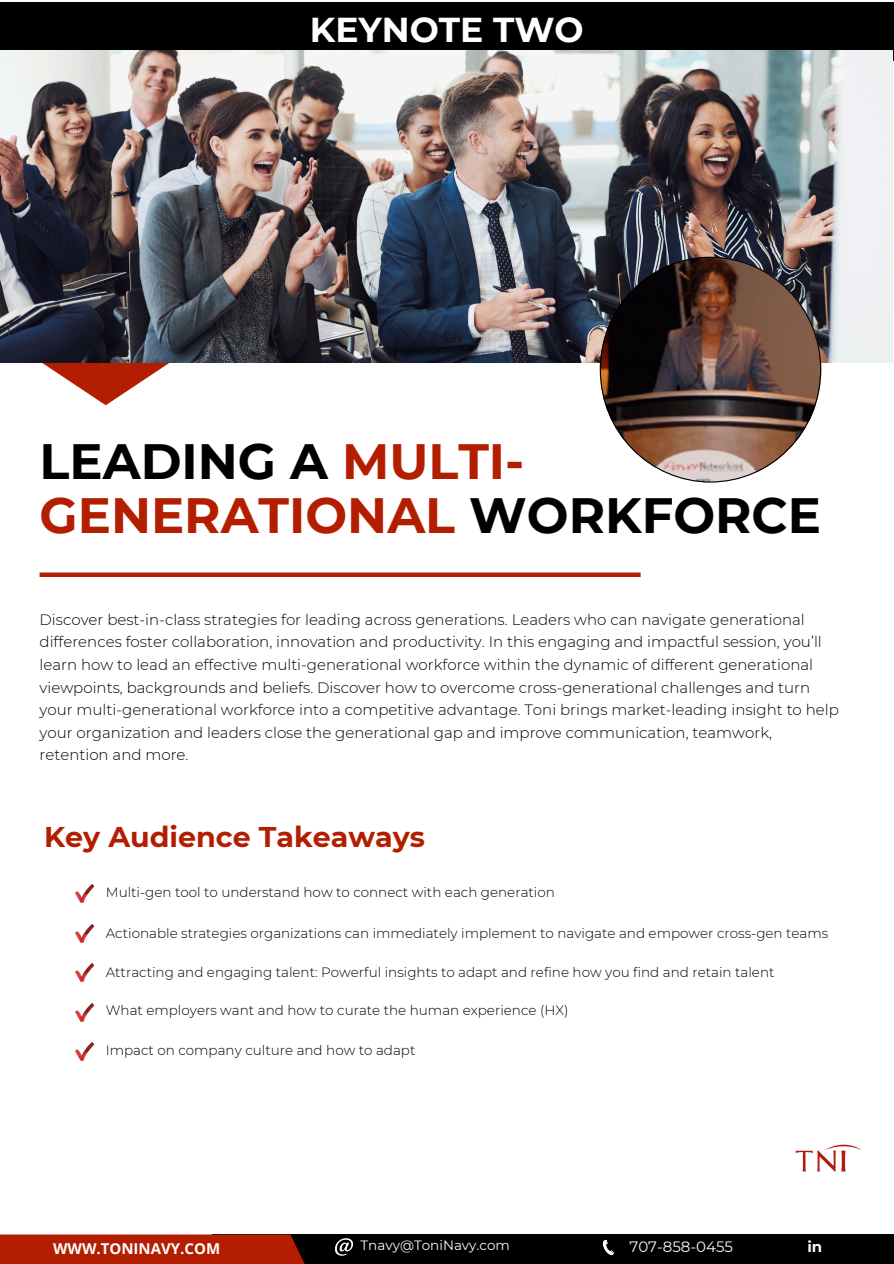
<style>
.page{position:relative;width:894px;height:1264px;background:#fff}
.page>*{position:absolute;margin:0;border:0;box-sizing:border-box;transform-origin:0 0}
.t1{font:700 49.5px/54px "Montserrat";color:#b31e00}
.t2{font:700 34.5px "Montserrat";color:#fff}
.t3{font:700 28.5px "Montserrat";color:#b31e00}
.t4{font:300 15px/22.5px "Montserrat";color:#000}
.t5{font:700 15px "Open Sans";color:#fff}
.t6{font:15px "Montserrat";color:#fafafa}
.t7{font:700 15px "Montserrat";color:#fafafa}
.t8{font:300 13.5px "Montserrat";color:#000}
.t9{font:13.5px "Montserrat";color:#fafafa}
.s1{color:#000}
</style>
<div class="page">
<div style="left:0;top:3px;width:893px;height:58px;background:#000"></div>
<div style="left:40px;top:572px;width:600px;height:5px;background:#b31e00"></div>
<div style="left:212px;top:1234px;width:681px;height:29px;background:#000"></div>
<div style="left:0;top:1234px;width:305px;height:29px;background:#b31e00"></div>
<img style="left:335px;top:1238px;width:18px;height:18px">
<img style="left:602px;top:1239px;width:12px;height:17px">
<img style="left:795px;top:1144px;width:66px;height:28px">
<svg style="left:27px;top:362px;width:157px;height:43px"></svg>
<img style="left:0;top:50px;width:892px;height:312px">
<img style="left:75px;top:884px;width:18px;height:18px">
<img style="left:75px;top:924px;width:18px;height:18px">
<img style="left:75px;top:963px;width:18px;height:18px">
<img style="left:75px;top:1003px;width:18px;height:18px">
<img style="left:75px;top:1042px;width:18px;height:18px">
<img style="left:599px;top:257px;width:222px;height:225px">
<p class="t2" style="left:310px;top:9px;width:275px">KEYNOTE TWO</p>
<p class="t1" style="left:40px;top:434px;width:782px"><span class="s1">LEADING A</span> MULTI-<br>GENERATIONAL <span class="s1">WORKFORCE</span></p>
<p class="t4" style="left:40px;top:608px;width:800px">Discover best-in-class strategies for leading across generations. Leaders who can navigate generational differences foster collaboration, innovation and productivity. In this engaging and impactful session, you’ll learn how to lead an effective multi-generational workforce within the dynamic of different generational viewpoints, backgrounds and beliefs. Discover how to overcome cross-generational challenges and turn your multi-generational workforce into a competitive advantage. Toni brings market-leading insight to help your organization and leaders close the generational gap and improve communication, teamwork, retention and more.</p>
<p class="t3" style="left:44px;top:819px;width:382px">Key Audience Takeaways</p>
<p class="t8" style="left:106px;top:884px;width:450px">Multi-gen tool to understand how to connect with each generation</p>
<p class="t8" style="left:106px;top:924px;width:723px">Actionable strategies organizations can immediately implement to navigate and empower cross-gen teams</p>
<p class="t8" style="left:106px;top:963px;width:670px">Attracting and engaging talent: Powerful insights to adapt and refine how you find and retain talent</p>
<h6 class="t8" style="left:106px;top:1002px;width:464px">What employers want and how to curate the human experience (HX)</h6>
<h5 class="t8" style="left:106px;top:1041px;width:311px">Impact on company culture and how to adapt</h5>
<p class="t5" style="left:53px;top:1237px;width:169px">WWW.TONINAVY.COM</p>
<p class="t9" style="left:360px;top:1236px;width:151px">Tnavy@ToniNavy.com</p>
<h4 class="t6" style="left:629px;top:1237px;width:105px">707-858-0455</h4>
<p class="t7" style="left:807px;top:1237px;width:16px">in</p>
</div>
